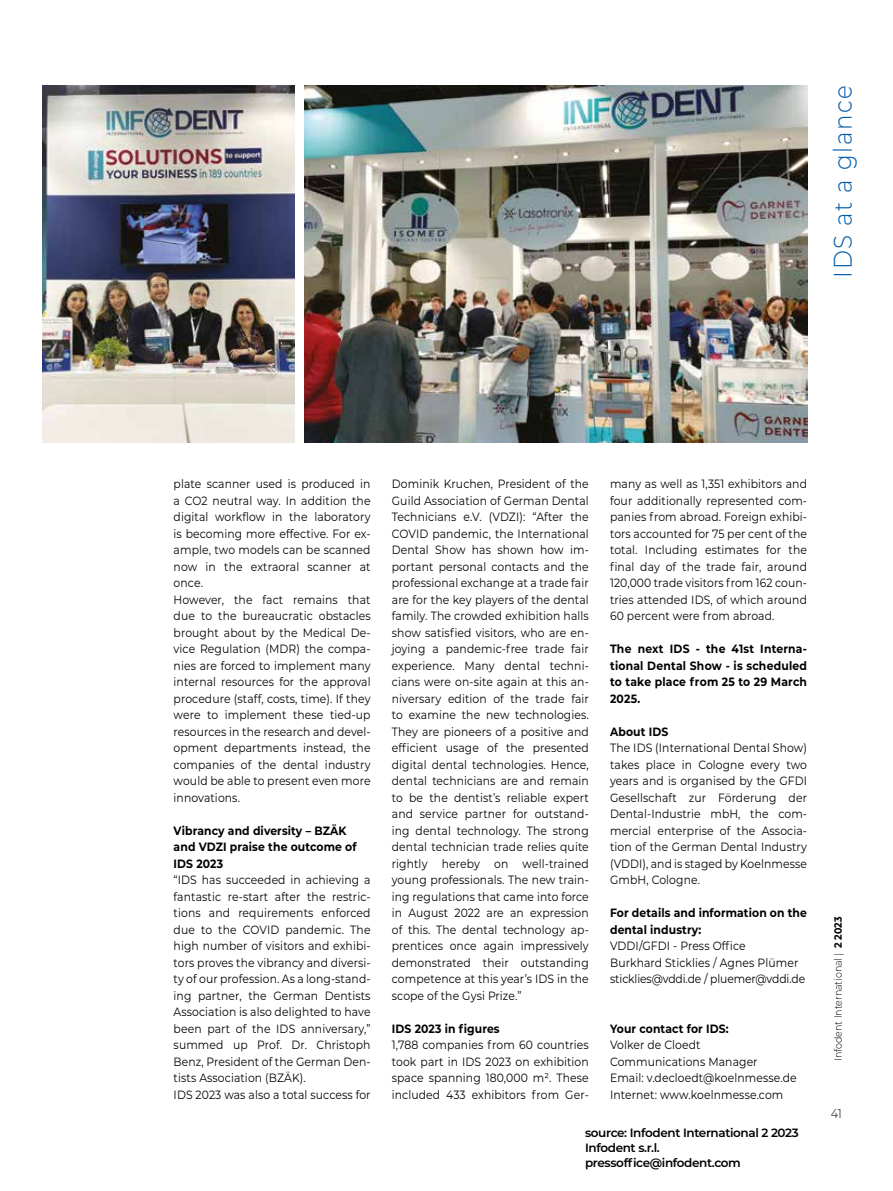
<style>
.page{position:relative;width:893px;height:1191px;background:#fff}
.page>*{position:absolute;margin:0;border:0;box-sizing:border-box;transform-origin:0 0}
.t1{font:300 25.5px "Montserrat";letter-spacing:.07em;color:#055da9;scale:.9 1}
.t2{font:300 12.75px "Montserrat";color:#000;scale:.9 1}
.t3{font:12px/16.5px "Montserrat";letter-spacing:.01em;color:#000;scale:.9 1}
.t4{font:700 12px/16.5px "Montserrat";letter-spacing:.01em;color:#000;scale:.9 1}
.t5{font:600 12px/15px "Montserrat";letter-spacing:-.03em;color:#000}
.t6{font:300 10.5px "Montserrat";color:#000;scale:.9 1}
.s1{font-weight:700}
</style>
<div class="page">
<img style="left:304px;top:85px;width:503px;height:357px">
<img style="left:43px;top:85px;width:251px;height:357px">
<h1 class="t1" style="left:825px;top:278px;width:215px;rotate:-90deg">IDS at a glance</h1>
<p class="t3" style="left:174px;top:475px;width:220px">plate scanner used is produced in a CO2 neutral way. In addition the digital workflow in the laboratory is becoming more effective. For ex&shy;ample, two models can be scanned now in the extraoral scanner at once.<br>However, the fact remains that due to the bureaucratic obstacles brought about by the Medical De&shy;vice Regulation (MDR) the compa&shy;nies are forced to implement many internal resources for the approval procedure (staff, costs, time). If they were to implement these tied-up resources in the research and devel&shy;opment departments instead, the companies of the dental industry would be able to present even more innovations.</p>
<p class="t4" style="left:174px;top:821px;width:205px">Vibrancy and diversity – BZÄK and VDZI praise the outcome of<br>IDS 2023</p>
<p class="t3" style="left:174px;top:871px;width:220px">“IDS has succeeded in achieving a fantastic re-start after the restric&shy;tions and requirements enforced due to the COVID pandemic. The high number of visitors and exhibi&shy;tors proves the vibrancy and diversi&shy;ty of our profession. As a long-stand&shy;ing partner, the German Dentists Association is also delighted to have been part of the IDS anniversary,” summed up Prof. Dr. Christoph Benz, President of the German Den&shy;tists Association (BZÄK).<br>IDS 2023 was also a total success for</p>
<p class="t3" style="left:392px;top:475px;width:220px;text-align:justify">Dominik Kruchen, President of the Guild Association of German Dental Technicians e.V. (VDZI): “After the COVID pandemic, the International Dental Show has shown how im&shy;portant personal contacts and the professional exchange at a trade fair are for the key players of the dental family. The crowded exhibition halls show satisfied visitors, who are en&shy;joying a pandemic-free trade fair experience. Many dental techni&shy;cians were on-site again at this an&shy;niversary edition of the trade fair to examine the new technologies.<br>They are pioneers of a positive and efficient usage of the presented digital dental technologies. Hence, dental technicians are and remain to be the dentist’s reliable expert and service partner for outstand&shy;ing dental technology. The strong dental technician trade relies quite rightly hereby on well-trained young professionals. The new train&shy;ing regulations that came into force in August 2022 are an expression of this. The dental technology ap&shy;prentices once again impressively demonstrated their outstanding competence at this year’s IDS in the scope of the Gysi Prize.”</p>
<p class="t4" style="left:392px;top:1019px;width:121px">IDS 2023 in figures</p>
<p class="t3" style="left:392px;top:1036px;width:220px;text-align:justify">1,788 companies from 60 countries took part in IDS 2023 on exhibition space spanning 180,000 m². These included 433 exhibitors from Ger-</p>
<p class="t3" style="left:610px;top:475px;width:220px;text-align:justify">many as well as 1,351 exhibitors and four additionally represented com&shy;panies from abroad. Foreign exhibi&shy;tors accounted for 75 per cent of the total. Including estimates for the final day of the trade fair, around 120,000 trade visitors from 162 coun&shy;tries attended IDS, of which around 60 percent were from abroad.</p>
<p class="t4" style="left:610px;top:640px;width:220px;text-align:justify">The next IDS - the 41st Interna&shy;tional Dental Show - is scheduled to take place from 25 to 29 March 2025.</p>
<p class="t4" style="left:610px;top:722px;width:66px">About IDS</p>
<p class="t3" style="left:610px;top:739px;width:220px;text-align:justify">The IDS (International Dental Show) takes place in Cologne every two years and is organised by the GFDI Gesellschaft zur Förderung der Dental-Industrie mbH, the com&shy;mercial enterprise of the Associa&shy;tion of the German Dental Industry (VDDI), and is staged by Koelnmesse GmbH, Cologne.</p>
<p class="t4" style="left:610px;top:904px;width:220px">For details and information on the dental industry:</p>
<p class="t3" style="left:610px;top:937px;width:218px">VDDI/GFDI - Press Office<br>Burkhard Sticklies / Agnes Plümer sticklies@vddi.de / pluemer@vddi.de</p>
<p class="t4" style="left:610px;top:1019px;width:133px">Your contact for IDS:</p>
<p class="t3" style="left:610px;top:1036px;width:209px">Volker de Cloedt<br>Communications Manager<br>Email: v.decloedt@koelnmesse.de<br>Internet: www.koelnmesse.com</p>
<p class="t5" style="left:585px;top:1124px;width:215px">source: Infodent International 2 2023<br>Infodent s.r.l. pressoffice@infodent.com</p>
<p class="t6" style="left:831px;top:1061px;width:162px;rotate:-90deg">Infodent International | <span class="s1">2 2023</span></p>
<p class="t2" style="left:831px;top:1105px;width:14px">41</p>
</div>
